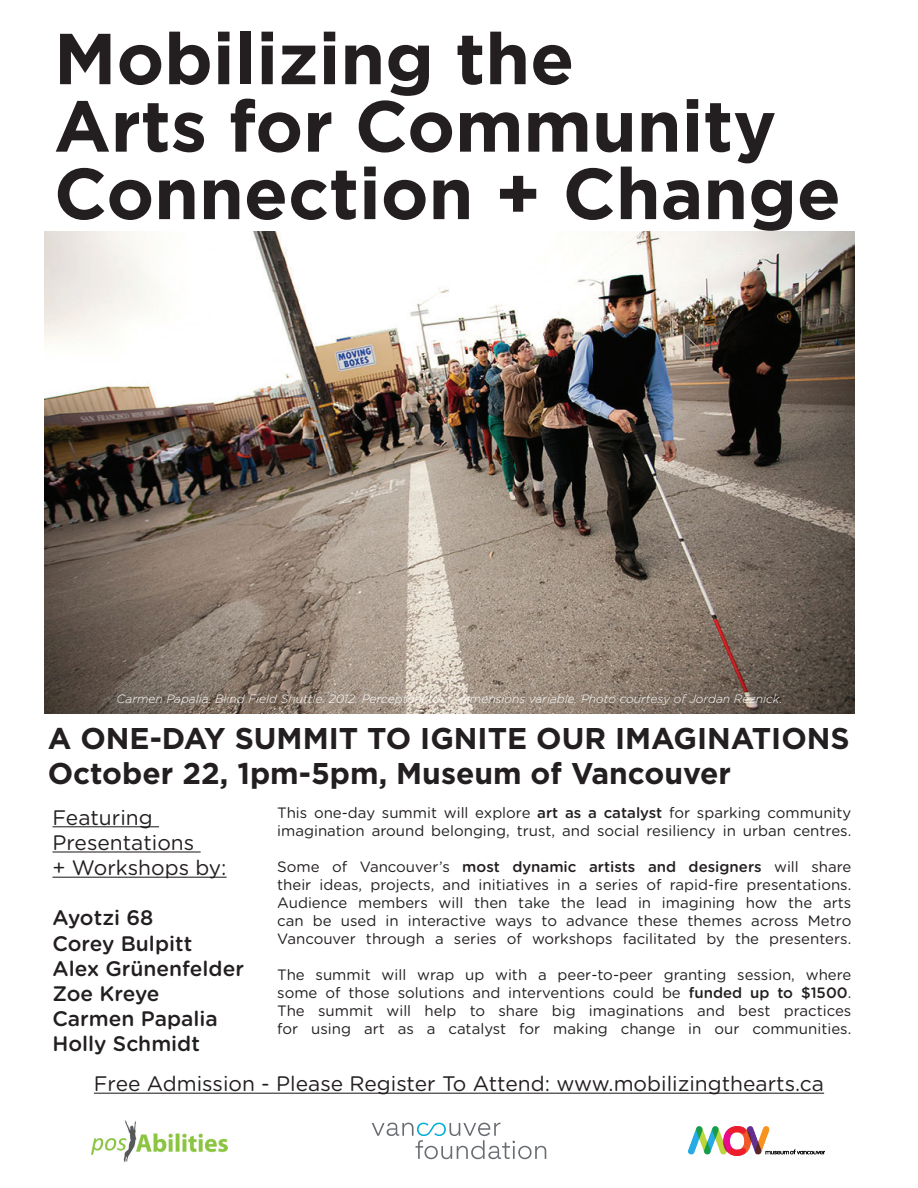
<style>
.page{position:relative;width:918px;height:1188px;background:#fff}
.page>*{position:absolute;margin:0;border:0;box-sizing:border-box;transform-origin:0 0}
.t1{font:700 72px/67.5px "Gotham";color:#231f20}
.t2{font:700 30px/34.5px "Gotham";color:#231f20}
.t3{font:21px/25.2px "Gotham Rounded";color:#231f20}
.t4{font:500 21px/25.2px "Gotham Rounded";color:#231f20}
.t5{font:15px/18px "Gotham Rounded";color:#231f20;text-align:justify}
.t6{font:italic 300 12px "Gotham Rounded";color:#fff}
.s1{font-weight:500}
</style>
<div class="page">
<img style="left:45px;top:232px;width:810px;height:482px">
<hr style="left:52px;top:826px;width:107px;height:1px;background:#231f20">
<hr style="left:52px;top:851px;width:149px;height:2px;background:#231f20">
<hr style="left:52px;top:877px;width:175px;height:1px;background:#231f20">
<hr style="left:94px;top:1093px;width:730px;height:1px;background:#231f20">
<svg style="left:372px;top:1123px;width:174px;height:36px"></svg>
<img style="left:91px;top:1120px;width:137px;height:42px">
<img style="left:689px;top:1126px;width:136px;height:30px">
<h1 class="t1" style="left:54px;top:23px;width:788px">Mobilizing the<br>Arts for Community<br>Connection + Change</h1>
<p class="t6" style="left:117px;top:691px;width:667px">Carmen Papalia. Blind Field Shuttle. 2012. Perceptual tour; dimensions variable. Photo courtesy of Jordan Reznick.</p>
<h2 class="t2" style="left:48px;top:721px;width:804px">A ONE-DAY SUMMIT TO IGNITE OUR IMAGINATIONS<br>October 22, 1pm-5pm, Museum of Vancouver</h2>
<h3 class="t3" style="left:52px;top:804px;width:176px">Featuring<br>Presentations<br>+ Workshops by:</h3>
<h3 class="t4" style="left:52px;top:905px;width:193px">Ayotzi 68<br>Corey Bulpitt<br>Alex Grünenfelder<br>Zoe Kreye<br>Carmen Papalia<br>Holly Schmidt</h3>
<p class="t5" style="left:277px;top:803px;width:576px">This one-day summit will explore <span class="s1">art as a catalyst</span> for sparking community imagination around belonging, trust, and social resiliency in urban centres.</p>
<p class="t5" style="left:277px;top:857px;width:576px">Some of Vancouver’s <span class="s1">most dynamic artists and designers</span> will share their ideas, projects, and initiatives in a series of rapid-fire presentations.<br>Audience members will then take the lead in imagining how the arts can be used in interactive ways to advance these themes across Metro Vancouver through a series of workshops facilitated by the presenters.</p>
<p class="t5" style="left:277px;top:965px;width:576px">The summit will wrap up with a peer-to-peer granting session, where some of those solutions and interventions could be <span class="s1">funded up to $1500</span>.<br>The summit will help to share big imaginations and best practices for using art as a catalyst for making change in our communities.</p>
<h3 class="t3" style="left:94px;top:1070px;width:732px">Free Admission - Please Register To Attend: www.mobilizingthearts.ca</h3>
</div>
